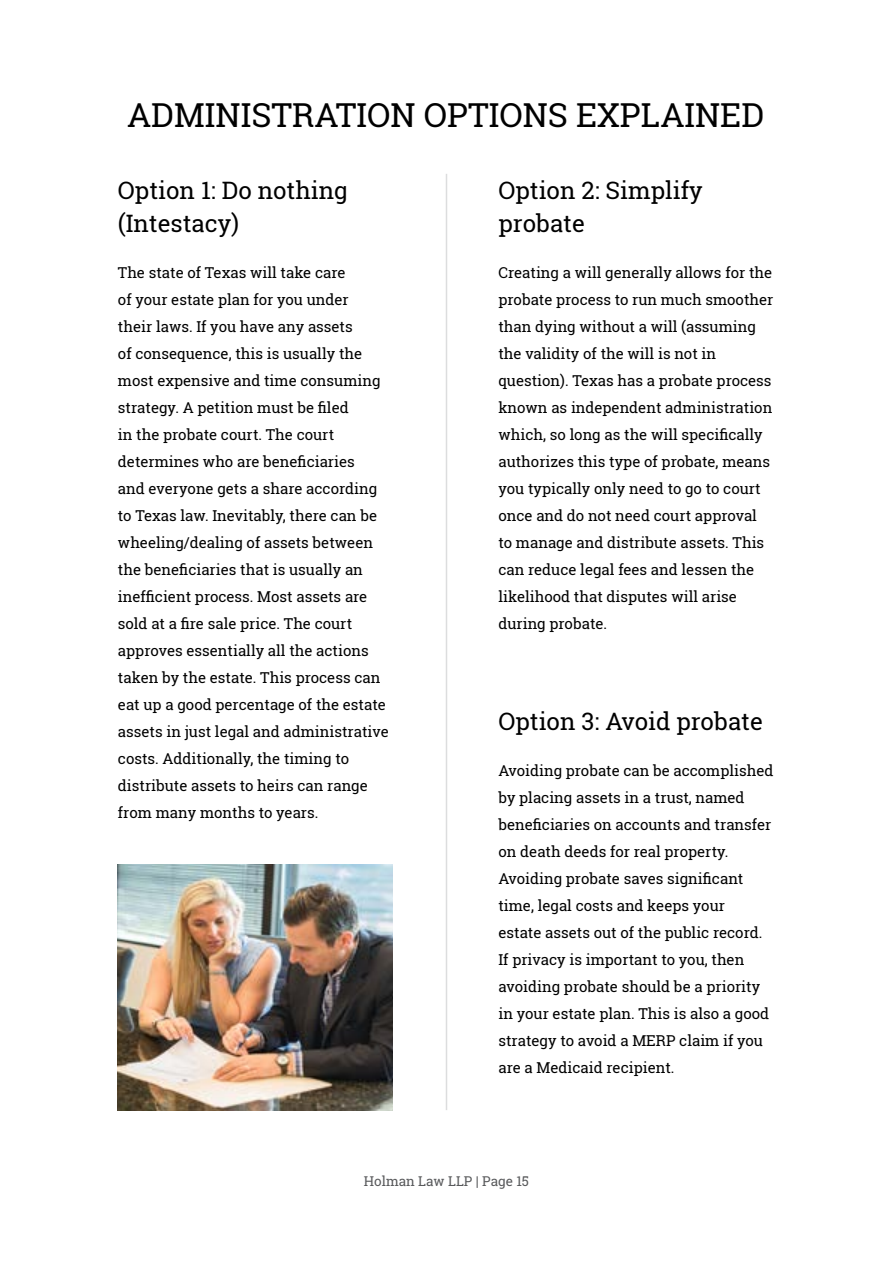
<style>
.page{position:relative;width:893px;height:1263px;background:#fff}
.page>*{position:absolute;margin:0;border:0;box-sizing:border-box;transform-origin:0 0}
.t1{font:33px "Roboto Slab";color:#000}
.t2{font:24px/33px "Roboto Slab";color:#000}
.t3{font:15px/27px "Roboto Slab";color:#000}
.t4{font:13.5px "Roboto Slab";color:#58595b}
</style>
<div class="page">
<hr style="left:446px;top:174px;width:1px;height:936px;background:#dcddde">
<img style="left:118px;top:865px;width:275px;height:245px">
<h1 class="t1" style="left:127px;top:92px;width:639px">ADMINISTRATION OPTIONS EXPLAINED</h1>
<h2 class="t2" style="left:118px;top:173px;width:231px">Option 1: Do nothing (Intestacy)</h2>
<p class="t3" style="left:118px;top:259px;width:272px">The state of Texas will take care<br>of your estate plan for you under<br>their laws. If you have any assets<br>of consequence, this is usually the most expensive and time consuming strategy. A petition must be filed<br>in the probate court. The court determines who are beneficiaries<br>and everyone gets a share according to Texas law. Inevitably, there can be wheeling/dealing of assets between the beneficiaries that is usually an inefficient process. Most assets are sold at a fire sale price. The court approves essentially all the actions taken by the estate. This process can eat up a good percentage of the estate assets in just legal and administrative costs. Additionally, the timing to distribute assets to heirs can range from many months to years.</p>
<h2 class="t2" style="left:498px;top:173px;width:206px">Option 2: Simplify probate</h2>
<p class="t3" style="left:498px;top:259px;width:276px">Creating a will generally allows for the probate process to run much smoother than dying without a will (assuming the validity of the will is not in question). Texas has a probate process known as independent administration which, so long as the will specifically authorizes this type of probate, means you typically only need to go to court once and do not need court approval to manage and distribute assets. This can reduce legal fees and lessen the likelihood that disputes will arise during probate.</p>
<h2 class="t2" style="left:498px;top:705px;width:266px">Option 3: Avoid probate</h2>
<p class="t3" style="left:498px;top:757px;width:276px">Avoiding probate can be accomplished by placing assets in a trust, named beneficiaries on accounts and transfer on death deeds for real property.<br>Avoiding probate saves significant time, legal costs and keeps your<br>estate assets out of the public record.<br>If privacy is important to you, then avoiding probate should be a priority in your estate plan. This is also a good strategy to avoid a MERP claim if you are a Medicaid recipient.</p>
<p class="t4" style="left:364px;top:1172px;width:167px">Holman Law LLP | Page 15</p>
</div>
